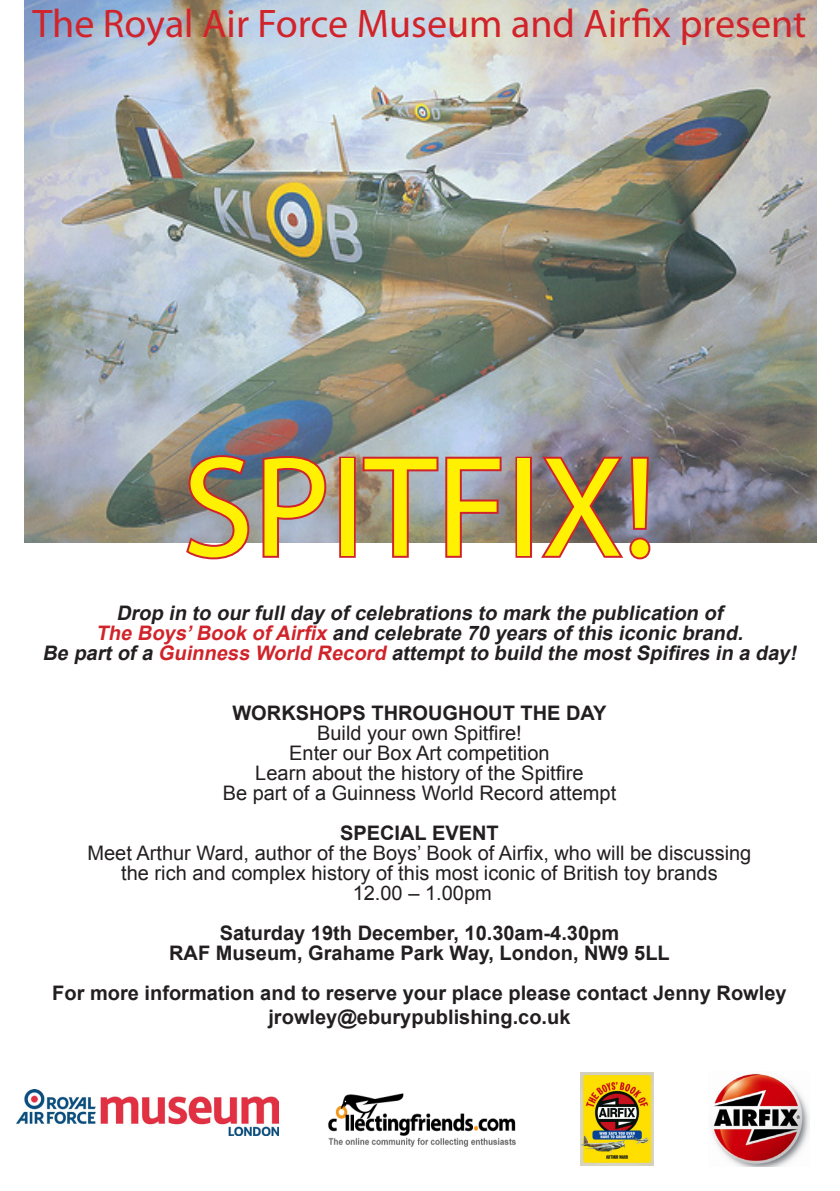
<style>
.page{position:relative;width:840px;height:1191px;background:#fff}
.page>*{position:absolute;margin:0;border:0;box-sizing:border-box;transform-origin:0 0}
.t1{font:144px "Myriad Pro";color:#fff101}
.t2{font:40px "Myriad Pro";color:#d1232a}
.t3{font:20px "Arial";color:#231f20}
.t4{font:700 20px "Arial";color:#231f20}
.t5{font:italic 700 20px "Arial";color:#231f20}
.s1{color:#d1232a}
</style>
<div class="page">
<img style="left:24px;top:0;width:792px;height:543px">
<img style="left:183px;top:453px;width:68px;height:107px">
<svg style="left:260px;top:454px;width:68px;height:104px;background:#b18f98"></svg>
<div style="left:339px;top:457px;width:16px;height:101px;border:4px solid #d1232a"></div>
<svg style="left:360px;top:455px;width:143px;height:103px;background:#b49490"></svg>
<div style="left:515px;top:457px;width:16px;height:101px;border:4px solid #d1232a"></div>
<svg style="left:537px;top:453px;width:115px;height:107px;background:#976d73"></svg>
<img style="left:711px;top:1073px;width:97px;height:93px">
<img style="left:16px;top:1089px;width:262px;height:47px">
<img style="left:580px;top:1072px;width:73px;height:93px">
<img style="left:328px;top:1093px;width:188px;height:54px">
<p class="t2" style="left:32px;top:-1px;width:775px">The Royal Air Force Museum and Airfix present</p>
<p class="t1" style="left:182px;top:419px;width:475px">SPITFIX!</p>
<p class="t5" style="left:116px;top:599px;width:612px">Drop in to ourfullday ofcelebrations to mark the publication of</p>
<p class="t5" style="left:96px;top:619px;width:653px"><span class="s1">The Boys’Book ofAirfix</span> and celebrate 70 years ofthis iconic brand.</p>
<p class="t5" style="left:42px;top:639px;width:759px">Be partofa <span class="s1">Guinness World Record</span> attemptto build the mostSpifires in a day!</p>
<p class="t4" style="left:232px;top:699px;width:375px">WORKSHOPS THROUGHOUT THE DAY</p>
<p class="t3" style="left:317px;top:719px;width:206px">Build your own Spitfire!</p>
<p class="t3" style="left:289px;top:739px;width:262px">Enter our Box Art competition</p>
<p class="t3" style="left:255px;top:759px;width:329px">Learn about the history of the Spitfire</p>
<p class="t3" style="left:222px;top:779px;width:395px">Be part of a Guinness World Record attempt</p>
<p class="t4" style="left:340px;top:819px;width:160px">SPECIAL EVENT</p>
<p class="t3" style="left:87px;top:839px;width:665px">Meet Arthur Ward, author of the Boys’ Book of Airfix, who will be discussing</p>
<p class="t3" style="left:121px;top:859px;width:597px">the rich and complex history of this most iconic of British toy brands</p>
<p class="t3" style="left:352px;top:879px;width:140px">12.00 – 1.00pm</p>
<p class="t4" style="left:219px;top:919px;width:401px">Saturday 19th December, 10.30am-4.30pm</p>
<p class="t4" style="left:169px;top:939px;width:502px">RAF Museum, Grahame Park Way, London, NW9 5LL</p>
<p class="t4" style="left:52px;top:979px;width:735px">For more information and to reserve your place please contact Jenny Rowley</p>
<p class="t4" style="left:268px;top:1003px;width:303px">jrowley@eburypublishing.co.uk</p>
</div>
